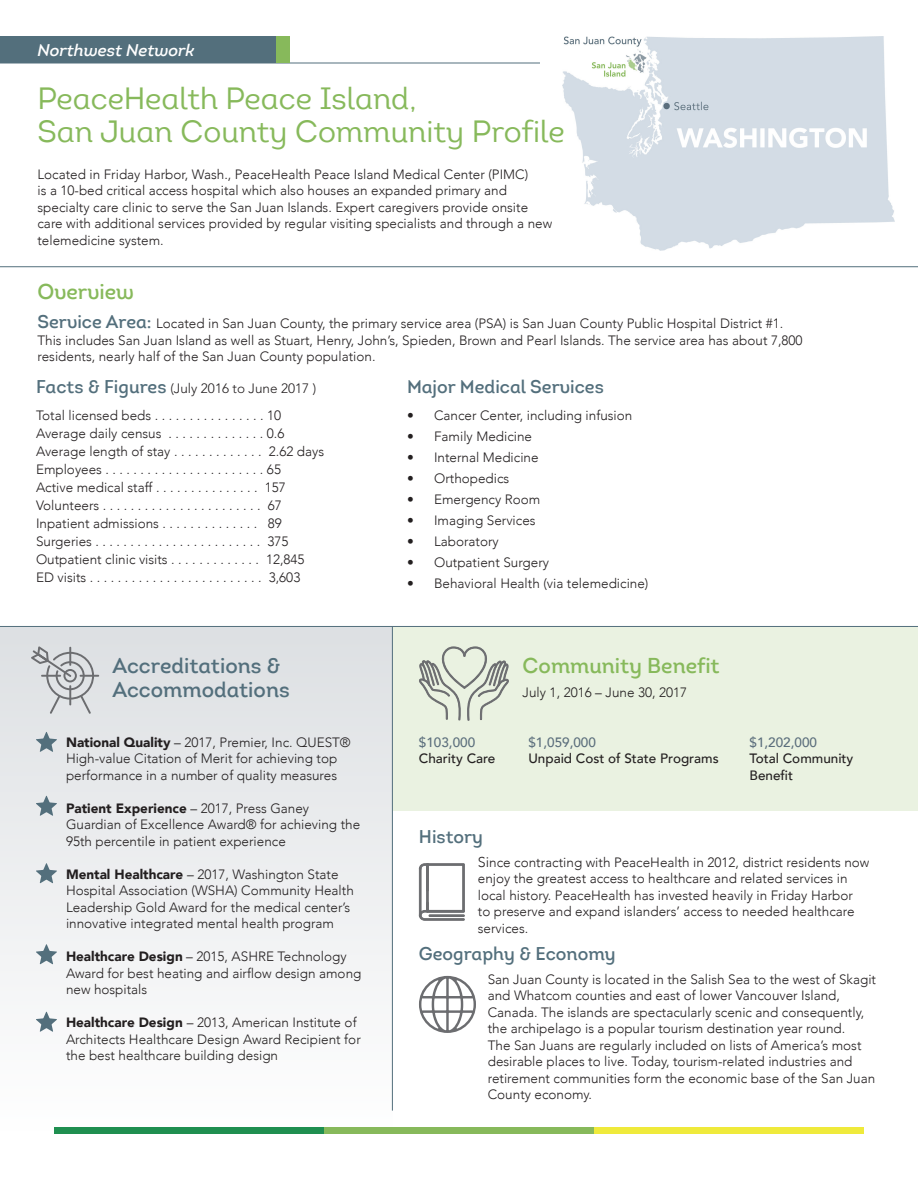
<style>
.page{position:relative;width:918px;height:1188px;background:#fff}
.page>*{position:absolute;margin:0;border:0;box-sizing:border-box;transform-origin:0 0}
.Header_LG{font:30px "Intro Regular Alt";color:#87b95b}
.t1{font:21px/24px "Intro Semi Bold Alt";color:#536f7c}
.t2{font:21px "Intro Semi Bold Alt";color:#87b95b}
.t3{font:18px "Intro Semi Bold Alt";color:#536f7c}
.t4{font:italic 600 16.5px "Intro";color:#fff}
.Header_LG-2{font:300 13.5px/16.5px "Avenir";color:#231f20}
.t5{font:500 13.5px "Avenir";color:#231f20}
.t6{font:300 13.5px "Avenir LT Std";color:#231f20}
.t7{font:500 13.5px "Avenir";color:#5b6e7c}
.s1{font-family:"Intro Semi Bold Alt";font-weight:400;font-size:18px;color:#536f7c}
.s2{font-weight:900}
.s3{font-size:14.25px}
</style>
<div class="page">
<img style="left:562px;top:36px;width:333px;height:214px">
<div style="left:394px;top:627px;width:524px;height:184px;background:#eaf2e1"></div>
<hr style="left:0;top:63px;width:540px;height:1px;background:#536f7c">
<div style="left:0;top:627px;width:393px;height:503px;background:linear-gradient(to bottom,#dcdfe2,#fefefe)"></div>
<svg style="left:36px;top:732px;width:21px;height:20px"></svg>
<svg style="left:36px;top:796px;width:21px;height:20px"></svg>
<hr style="left:0;top:626px;width:918px;height:1px;background:#536f7c">
<hr style="left:392px;top:626px;width:1px;height:485px;background:#536f7c">
<div style="left:0;top:36px;width:289px;height:27px;background:#536f7c"></div>
<div style="left:276px;top:36px;width:13px;height:27px;background:#87b95b"></div>
<svg style="left:419px;top:646px;width:90px;height:75px"></svg>
<svg style="left:419px;top:863px;width:46px;height:58px"></svg>
<div style="left:429px;top:914px;width:36px;height:3px;border:1px solid #6c6d70"></div>
<svg style="left:419px;top:976px;width:57px;height:57px"></svg>
<hr style="left:0;top:266px;width:918px;height:1px;background:#536f7c">
<svg style="left:36px;top:863px;width:21px;height:20px"></svg>
<svg style="left:36px;top:944px;width:21px;height:20px"></svg>
<svg style="left:36px;top:1012px;width:21px;height:20px"></svg>
<svg style="left:31px;top:646px;width:68px;height:68px;background:#cacccf"></svg>
<div style="left:594px;top:1127px;width:270px;height:7px;background:#efea3b"></div>
<div style="left:324px;top:1127px;width:270px;height:7px;background:#87b95b"></div>
<div style="left:54px;top:1127px;width:270px;height:7px;background:#1f8f50"></div>
<p class="t4" style="left:38px;top:40px;width:159px">Northwest Network</p>
<p class="Header_LG" style="left:38px;top:81px;width:380px">PeaceHealth Peace Island,</p>
<p class="Header_LG" style="left:38px;top:114px;width:529px">San Juan County Community Profile</p>
<p class="Header_LG-2" style="left:38px;top:166px;width:516px">Located in Friday Harbor, Wash., PeaceHealth Peace Island Medical Center (PIMC)<br>is a 10-bed critical access hospital which also houses an expanded primary and specialty care clinic to serve the San Juan Islands. Expert caregivers provide onsite care with additional services provided by regular visiting specialists and through a new telemedicine system.</p>
<p class="t2" style="left:38px;top:279px;width:98px">Overview</p>
<p class="Header_LG-2" style="left:38px;top:316px;width:767px"><span class="s1">Service Area:</span> Located in San Juan County, the primary service area (PSA) is San Juan County Public Hospital District #1.<br>This includes San Juan Island as well as Stuart, Henry, John’s, Spieden, Brown and Pearl Islands. The service area has about 7,800 residents, nearly half of the San Juan County population.</p>
<p class="t6" style="left:36px;top:380px;width:282px"><span class="s1">Facts &amp; Figures</span> (July 2016 to June 2017 )</p>
<p class="Header_LG-2" style="left:36px;top:407px;width:247px">Total licensed beds . . . . . . . . . . . . . . . . 10</p>
<p class="Header_LG-2" style="left:36px;top:425px;width:250px">Average daily census . . . . . . . . . . . . . . 0.6</p>
<p class="Header_LG-2" style="left:36px;top:443px;width:290px">Average length of stay . . . . . . . . . . . . . 2.62 days</p>
<p class="Header_LG-2" style="left:36px;top:461px;width:247px">Employees . . . . . . . . . . . . . . . . . . . . . . . 65</p>
<p class="Header_LG-2" style="left:36px;top:479px;width:251px">Active medical staff . . . . . . . . . . . . . . . 157</p>
<p class="Header_LG-2" style="left:36px;top:497px;width:247px">Volunteers . . . . . . . . . . . . . . . . . . . . . . . 67</p>
<p class="Header_LG-2" style="left:36px;top:515px;width:247px">Inpatient admissions . . . . . . . . . . . . . . 89</p>
<p class="Header_LG-2" style="left:36px;top:533px;width:254px">Surgeries . . . . . . . . . . . . . . . . . . . . . . . . 375</p>
<p class="Header_LG-2" style="left:36px;top:551px;width:270px">Outpatient clinic visits . . . . . . . . . . . . . 12,845</p>
<p class="Header_LG-2" style="left:36px;top:569px;width:266px">ED visits . . . . . . . . . . . . . . . . . . . . . . . . . 3,603</p>
<p class="t1" style="left:112px;top:654px;width:179px">Accreditations &amp;<br>Accommodations</p>
<p class="Header_LG-2" style="left:66px;top:734px;width:286px"><span class="s2">National Quality</span> – 2017, Premier, Inc. QUEST®<br>High-value Citation of Merit for achieving top performance in a number of quality measures</p>
<p class="Header_LG-2" style="left:66px;top:800px;width:296px"><span class="s2">Patient Experience</span> – 2017, Press Ganey<br>Guardian of Excellence Award® for achieving the<br>95th percentile in patient experience</p>
<p class="Header_LG-2" style="left:66px;top:866px;width:289px"><span class="s2">Mental Healthcare</span> – 2017, Washington State Hospital Association (WSHA) Community Health Leadership Gold Award for the medical center’s innovative integrated mental health program</p>
<p class="Header_LG-2" style="left:66px;top:949px;width:297px"><span class="s2">Healthcare Design</span> – 2015, ASHRE Technology<br>Award for best heating and airflow design among new hospitals</p>
<p class="Header_LG-2" style="left:66px;top:1015px;width:296px"><span class="s2">Healthcare Design</span> – 2013, American Institute of<br>Architects Healthcare Design Award Recipient for the best healthcare building design</p>
<p class="t3" style="left:407px;top:375px;width:198px">Major Medical Services</p>
<p class="Header_LG-2" style="left:407px;top:407px;width:227px">• Cancer Center, including infusion</p>
<p class="Header_LG-2" style="left:407px;top:428px;width:127px">• Family Medicine</p>
<p class="Header_LG-2" style="left:407px;top:449px;width:133px">• Internal Medicine</p>
<p class="Header_LG-2" style="left:407px;top:470px;width:104px">• Orthopedics</p>
<p class="Header_LG-2" style="left:407px;top:491px;width:135px">• Emergency Room</p>
<p class="Header_LG-2" style="left:407px;top:512px;width:130px">• Imaging Services</p>
<p class="Header_LG-2" style="left:407px;top:533px;width:93px">• Laboratory</p>
<p class="Header_LG-2" style="left:407px;top:554px;width:144px">• Outpatient Surgery</p>
<p class="Header_LG-2" style="left:407px;top:575px;width:243px">• Behavioral Health (via telemedicine)</p>
<p class="t7" style="left:419px;top:731px;width:58px">$103,000</p>
<p class="t5" style="left:419px;top:747px;width:78px">Charity Care</p>
<p class="t2" style="left:523px;top:653px;width:199px">Community Benefit</p>
<p class="Header_LG-2" style="left:523px;top:684px;width:166px">July 1, 2016 – June 30, 2017</p>
<p class="t7" style="left:528px;top:731px;width:69px">$1,059,000</p>
<p class="t5" style="left:528px;top:747px;width:192px">Unpaid Cost of State Programs</p>
<p class="t7" style="left:750px;top:731px;width:69px">$1,202,000</p>
<p class="t5" style="left:750px;top:747px;width:105px">Total Community</p>
<p class="t5" style="left:750px;top:764px;width:45px">Benefit</p>
<p class="t3" style="left:419px;top:825px;width:66px">History</p>
<p class="Header_LG-2" style="left:478px;top:854px;width:393px"><span class="s3">Si</span>nce contracting with PeaceHealth in 2012, district residents now enjoy the greatest access to healthcare and related services in local history. PeaceHealth has invested heavily in Friday Harbor<br>to preserve and expand islanders’ access to needed healthcare services.</p>
<p class="t3" style="left:419px;top:942px;width:198px">Geography &amp; Economy</p>
<p class="Header_LG-2" style="left:488px;top:971px;width:390px">San Juan County is located in the Salish Sea to the west of Skagit and Whatcom counties and east of lower Vancouver Island, Canada. The islands are spectacularly scenic and consequently, the archipelago is a popular tourism destination year round.<br>The San Juans are regularly included on lists of America’s most desirable places to live. Today, tourism-related industries and retirement communities form the economic base of the San Juan County economy.</p>
</div>
